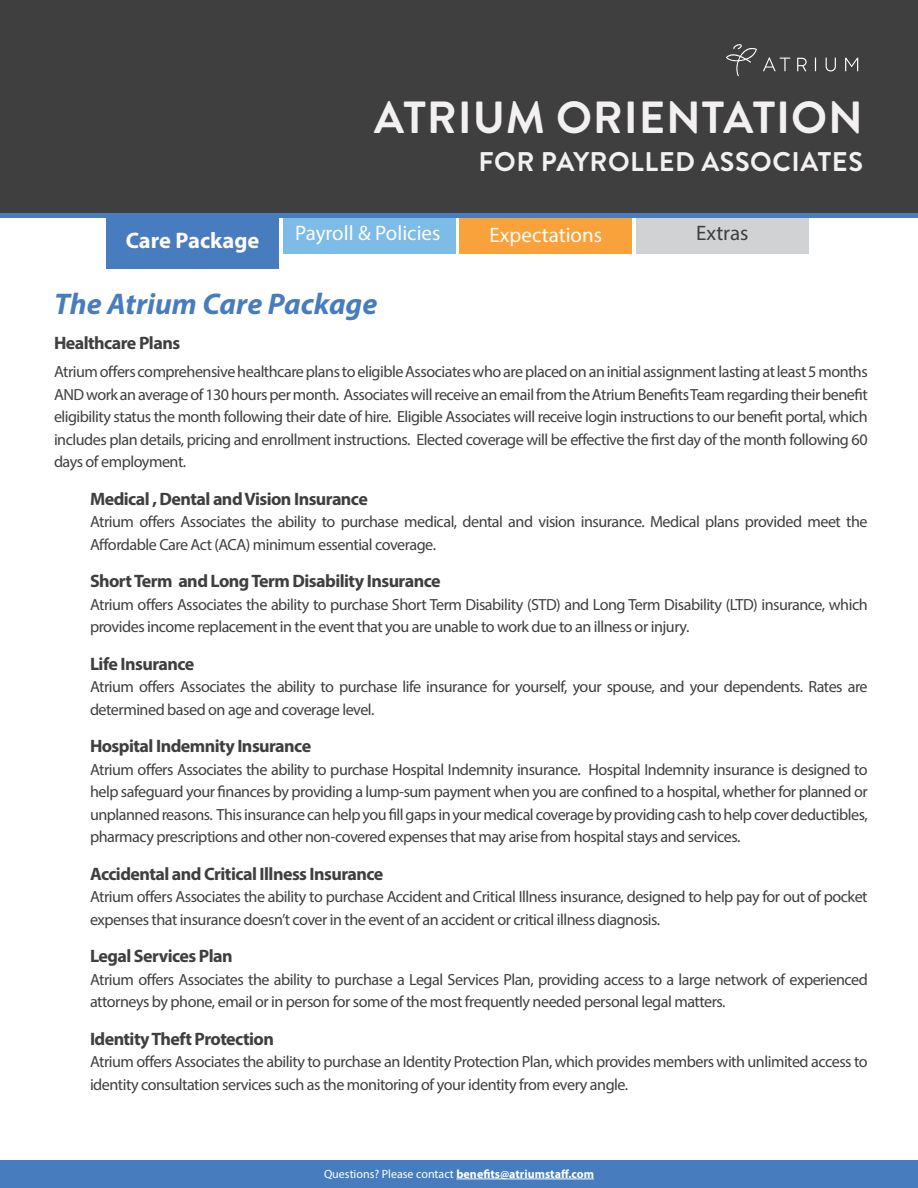
<style>
.page{position:relative;width:918px;height:1188px;background:#fff}
.page>*{position:absolute;margin:0;border:0;box-sizing:border-box;transform-origin:0 0}
.t1{font:700 45px "Brandon Grotesque";letter-spacing:.02em;color:#f3f0f1}
.t2{font:italic 700 30px "Myriad Pro";color:#477cbe}
.t3{font:700 27px "Brandon Grotesque";letter-spacing:.02em;color:#f3f0f1}
.t4{font:700 22.5px "Myriad Pro";color:#fffcf7}
.t5{font:21px "Myriad Pro";color:#fffcf7}
.t6{font:21px "Myriad Pro";color:#403f40}
.t7{font:700 18px "Myriad Pro";letter-spacing:-.03em;color:#403f40}
.t8{font:16.2px/22.5px "Myriad Pro";letter-spacing:-.03em;color:#403f40}
.t9{font:700 12px "Myriad Pro";color:#fff}
.s1{font-weight:400}
</style>
<div class="page">
<div style="left:106px;top:216px;width:173px;height:52px;background:#477cbe"></div>
<div style="left:459px;top:216px;width:173px;height:37px;background:#f9a23b"></div>
<div style="left:636px;top:216px;width:172px;height:37px;background:#d1d2d4"></div>
<div style="left:283px;top:216px;width:173px;height:37px;background:#7dbce7"></div>
<div style="left:0;top:0;width:918px;height:214px;background:#403f40"></div>
<div style="left:0;top:213px;width:918px;height:5px;background:#477cbe"></div>
<svg style="left:726px;top:44px;width:31px;height:32px"></svg>
<svg style="left:797px;top:58px;width:10px;height:13px"></svg>
<svg style="left:763px;top:57px;width:27px;height:14px"></svg>
<svg style="left:815px;top:58px;width:1px;height:13px"></svg>
<svg style="left:826px;top:58px;width:10px;height:13px"></svg>
<svg style="left:845px;top:58px;width:13px;height:13px"></svg>
<div style="left:0;top:1161px;width:918px;height:27px;background:#477cbe"></div>
<hr style="left:456px;top:1179px;width:138px;height:1px;background:#fff">
<p class="t1" style="left:374px;top:86px;width:490px">ATRIUM ORIENTATION</p>
<p class="t3" style="left:478px;top:143px;width:386px">FOR PAYROLLED ASSOCIATES</p>
<p class="t4" style="left:126px;top:226px;width:135px">Care Package</p>
<p class="t5" style="left:295px;top:220px;width:147px">Payroll &amp; Policies</p>
<p class="t5" style="left:490px;top:222px;width:114px">Expectations</p>
<p class="t6" style="left:696px;top:220px;width:54px">Extras</p>
<p class="t2" style="left:54px;top:284px;width:325px">The Atrium Care Package</p>
<p class="t7" style="left:54px;top:331px;width:128px">Healthcare Plans</p>
<p class="t8" style="left:54px;top:360px;width:815px;text-align:justify">Atrium offers comprehensive healthcare plans to eligible Associates who are placed on an initial assignment lasting at least 5 months AND work an average of 130 hours per month. Associates will receive an email from the Atrium Benefits Team regarding their benefit eligibility status the month following their date of hire. Eligible Associates will receive login instructions to our benefit portal, which includes plan details, pricing and enrollment instructions. Elected coverage will be effective the first day of the month following 60 days of employment.</p>
<p class="t7" style="left:90px;top:487px;width:279px">Medical , Dental and Vision Insurance</p>
<p class="t8" style="left:90px;top:510px;width:779px">Atrium offers Associates the ability to purchase medical, dental and vision insurance. Medical plans provided meet the<br>Affordable Care Act (ACA) minimum essential coverage.</p>
<p class="t7" style="left:90px;top:569px;width:352px">Short Term and Long Term Disability Insurance</p>
<p class="t8" style="left:90px;top:593px;width:779px">Atrium offers Associates the ability to purchase Short Term Disability (STD) and Long Term Disability (LTD) insurance, which provides income replacement in the event that you are unable to work due to an illness or injury.</p>
<p class="t7" style="left:90px;top:652px;width:106px">Life Insurance</p>
<p class="t8" style="left:90px;top:675px;width:779px">Atrium offers Associates the ability to purchase life insurance for yourself, your spouse, and your dependents. Rates are determined based on age and coverage level.</p>
<p class="t7" style="left:90px;top:734px;width:223px">Hospital Indemnity Insurance</p>
<p class="t8" style="left:90px;top:758px;width:779px;text-align:justify">Atrium offers Associates the ability to purchase Hospital Indemnity insurance. Hospital Indemnity insurance is designed to help safeguard your finances by providing a lump-sum payment when you are confined to a hospital, whether for planned or unplanned reasons. This insurance can help you fill gaps in your medical coverage by providing cash to help cover deductibles, pharmacy prescriptions and other non-covered expenses that may arise from hospital stays and services.</p>
<p class="t7" style="left:90px;top:862px;width:295px">Accidental and Critical Illness Insurance</p>
<p class="t8" style="left:90px;top:885px;width:779px">Atrium offers Associates the ability to purchase Accident and Critical Illness insurance, designed to help pay for out of pocket expenses that insurance doesn’t cover in the event of an accident or critical illness diagnosis.</p>
<p class="t7" style="left:90px;top:944px;width:144px">Legal Services Plan</p>
<p class="t8" style="left:90px;top:968px;width:779px">Atrium offers Associates the ability to purchase a Legal Services Plan, providing access to a large network of experienced attorneys by phone, email or in person for some of the most frequently needed personal legal matters.</p>
<p class="t7" style="left:90px;top:1027px;width:185px">Identity Theft Protection</p>
<p class="t8" style="left:90px;top:1050px;width:779px">Atrium offers Associates the ability to purchase an Identity Protection Plan, which provides members with unlimited access to identity consultation services such as the monitoring of your identity from every angle.</p>
<p class="t9" style="left:324px;top:1166px;width:271px"><span class="s1">Questions? Please contact</span> benefits@atriumstaff.com</p>
</div>
